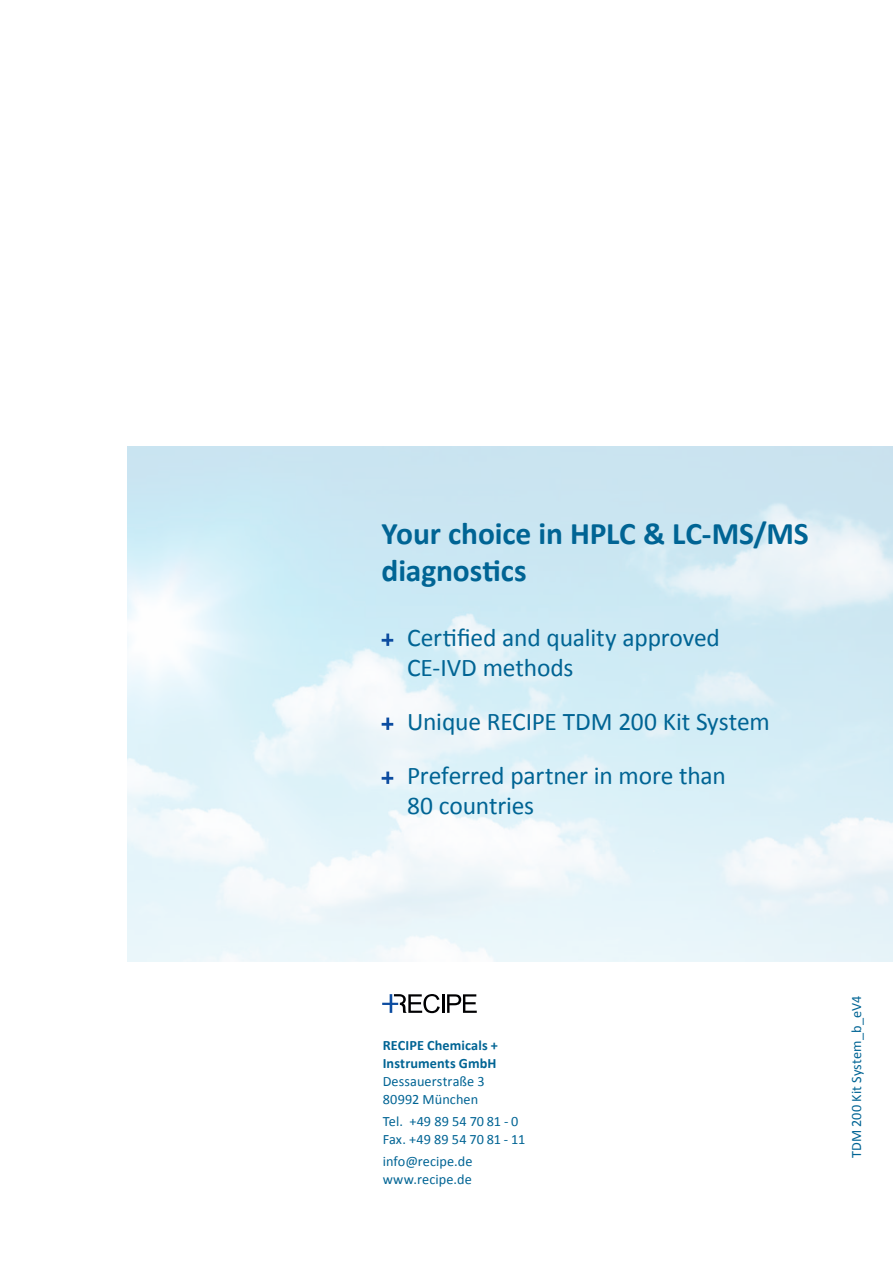
<style>
.page{position:relative;width:893px;height:1263px;background:#fff}
.page>*{position:absolute;margin:0;border:0;box-sizing:border-box;transform-origin:0 0}
.subhead{font:700 31.5px/37.5px "Calibri";letter-spacing:-.005em;color:#006494}
.subhead-2{font:25.5px/30px "Calibri";letter-spacing:-.005em;color:#006494}
.Adresse{font:14.25px/18px "Calibri";letter-spacing:.005em;color:#006494}
.Adresse-2{font:700 14.25px/18px "Calibri";letter-spacing:.005em;color:#006494}
.s1{font-weight:400}
</style>
<div class="page">
<svg style="left:382px;top:633px;width:11px;height:13px"></svg>
<svg style="left:382px;top:717px;width:11px;height:13px"></svg>
<svg style="left:382px;top:771px;width:11px;height:13px"></svg>
<svg style="left:382px;top:994px;width:95px;height:19px"></svg>
<p class="subhead" style="left:382px;top:515px;width:429px">Your choice in HPLC &amp; LC-MS/MS diagnostics</p>
<p class="subhead-2" style="left:407px;top:622px;width:314px">Certified and quality approved<br>CE-IVD methods</p>
<p class="subhead-2" style="left:407px;top:706px;width:364px">Unique RECIPE TDM 200 Kit System</p>
<p class="subhead-2" style="left:407px;top:760px;width:320px">Preferred partner in more than<br>80 countries</p>
<p class="Adresse-2" style="left:383px;top:1036px;width:117px">RECIPE Chemicals +<br>Instruments GmbH<br><span class="s1">Dessauerstraße 3<br>80992 München</span></p>
<p class="Adresse" style="left:383px;top:1112px;width:144px">Tel. +49 89 54 70 81 - 0<br>Fax. +49 89 54 70 81 - 11</p>
<p class="Adresse" style="left:383px;top:1152px;width:91px">info@recipe.de www.recipe.de</p>
<p class="Adresse" style="left:847px;top:1158px;width:163px;rotate:-90deg">TDM 200 Kit System_b_eV4</p>
</div>
